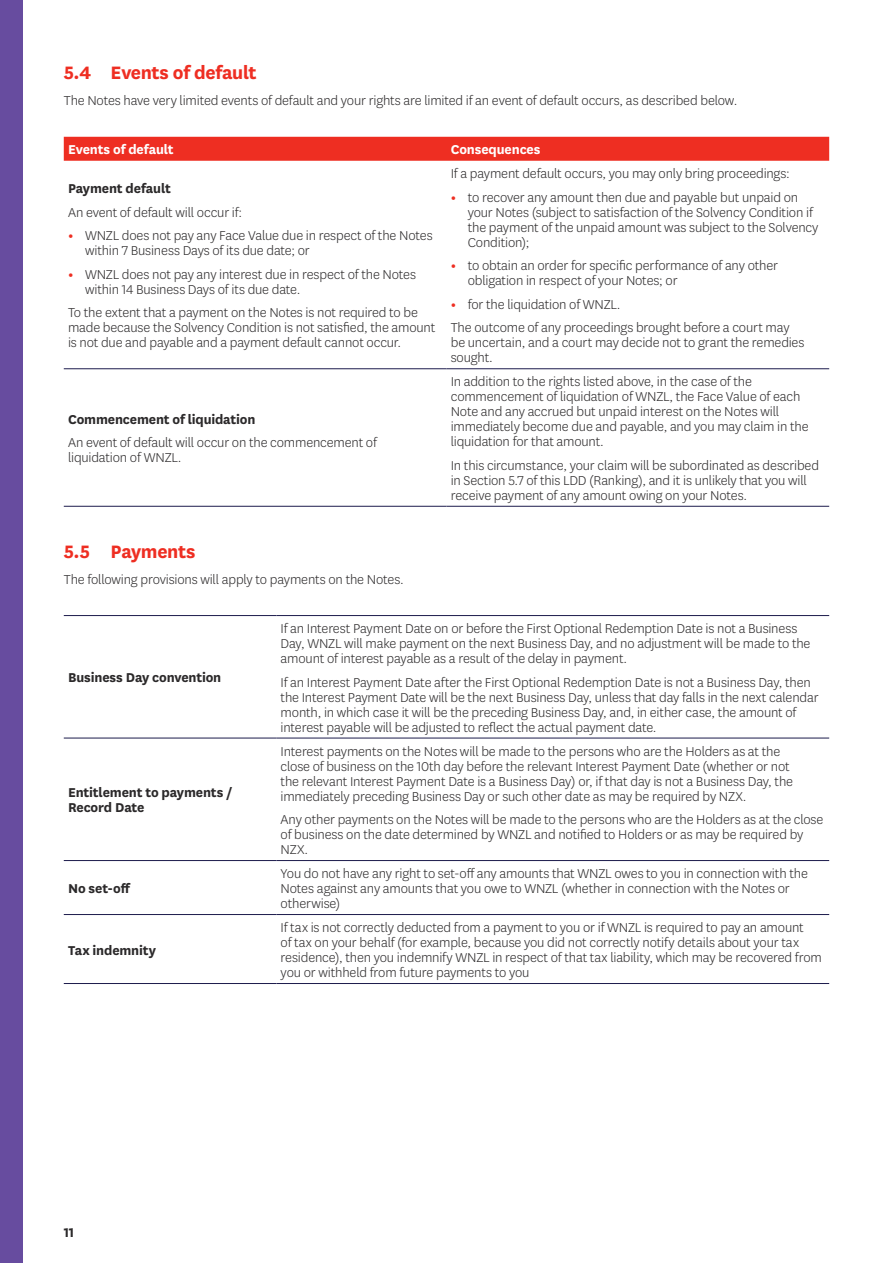
<style>
.page{position:relative;width:893px;height:1263px;background:#fff}
.page>*{position:absolute;margin:0;border:0;box-sizing:border-box;transform-origin:0 0}
.t1{font:700 21px "National LF";letter-spacing:-.015em;color:#ee2e22}
.t2{font:300 15px/15px "National LF";letter-spacing:-.01em;color:#2b292a}
.t3{font:700 15px/15px "National LF";letter-spacing:-.01em;color:#2b292a}
.t4{font:700 15px "National LF";letter-spacing:-.01em;color:#fff}
.s1{font-weight:700;color:#ee2e22}
</style>
<div class="page">
<div style="left:0;top:0;width:22px;height:1263px;background:#674c9f"></div>
<div style="left:64px;top:137px;width:765px;height:24px;background:#ee2e22"></div>
<hr style="left:64px;top:368px;width:382px;height:1px;background:#1c1b4c">
<hr style="left:446px;top:368px;width:383px;height:1px;background:#1c1b4c">
<hr style="left:64px;top:506px;width:382px;height:1px;background:#1c1b4c">
<hr style="left:446px;top:506px;width:383px;height:1px;background:#1c1b4c">
<hr style="left:64px;top:860px;width:212px;height:1px;background:#1c1b4c">
<hr style="left:276px;top:860px;width:553px;height:1px;background:#1c1b4c">
<hr style="left:64px;top:914px;width:212px;height:1px;background:#1c1b4c">
<hr style="left:276px;top:914px;width:553px;height:1px;background:#1c1b4c">
<hr style="left:64px;top:983px;width:212px;height:1px;background:#1c1b4c">
<hr style="left:276px;top:983px;width:553px;height:1px;background:#1c1b4c">
<hr style="left:64px;top:615px;width:212px;height:1px;background:#1c1b4c">
<hr style="left:276px;top:615px;width:553px;height:1px;background:#1c1b4c">
<hr style="left:64px;top:738px;width:212px;height:1px;background:#1c1b4c">
<hr style="left:276px;top:738px;width:553px;height:1px;background:#1c1b4c">
<h1 class="t1" style="left:64px;top:58px;width:194px">5.4 Events of default</h1>
<p class="t2" style="left:64px;top:93px;width:675px">The Notes have very limited events of default and your rights are limited if an event of default occurs, as described below.</p>
<p class="t4" style="left:68px;top:139px;width:107px">Events of default</p>
<p class="t4" style="left:451px;top:139px;width:91px">Consequences</p>
<p class="t3" style="left:68px;top:180px;width:104px">Payment default</p>
<p class="t2" style="left:68px;top:204px;width:176px">An event of default will occur if:</p>
<p class="t2" style="left:85px;top:228px;width:349px;text-indent:-17px"><span class="s1">•</span> WNZL does not pay any Face Value due in respect of the Notes within 7 Business Days of its due date; or</p>
<p class="t2" style="left:85px;top:266px;width:332px;text-indent:-17px"><span class="s1">•</span> WNZL does not pay any interest due in respect of the Notes within 14 Business Days of its due date.</p>
<p class="t2" style="left:68px;top:305px;width:369px">To the extent that a payment on the Notes is not required to be made because the Solvency Condition is not satisfied, the amount is not due and payable and a payment default cannot occur.</p>
<p class="t2" style="left:451px;top:166px;width:340px">If a payment default occurs, you may only bring proceedings:</p>
<p class="t2" style="left:468px;top:189px;width:352px;text-indent:-17px"><span class="s1">•</span> to recover any amount then due and payable but unpaid on your Notes (subject to satisfaction of the Solvency Condition if the payment of the unpaid amount was subject to the Solvency Condition);</p>
<p class="t2" style="left:468px;top:258px;width:312px;text-indent:-17px"><span class="s1">•</span> to obtain an order for specific performance of any other obligation in respect of your Notes; or</p>
<p class="t2" style="left:451px;top:292px;width:340px;line-height:23.5px"><span class="s1">•</span> for the liquidation of WNZL.<br>The outcome of any proceedings brought before a court may</p>
<p class="t2" style="left:451px;top:335px;width:355px">be uncertain, and a court may decide not to grant the remedies sought.</p>
<p class="t3" style="left:68px;top:411px;width:189px">Commencement of liquidation</p>
<p class="t2" style="left:68px;top:435px;width:310px">An event of default will occur on the commencement of liquidation of WNZL.</p>
<h1 class="t1" style="left:64px;top:537px;width:133px">5.5 Payments</h1>
<p class="t2" style="left:64px;top:571px;width:342px">The following provisions will apply to payments on the Notes.</p>
<p class="t2" style="left:451px;top:374px;width:359px">In addition to the rights listed above, in the case of the commencement of liquidation of WNZL, the Face Value of each Note and any accrued but unpaid interest on the Notes will immediately become due and payable, and you may claim in the liquidation for that amount.</p>
<p class="t2" style="left:451px;top:457px;width:370px">In this circumstance, your claim will be subordinated as described in Section 5.7 of this LDD (Ranking), and it is unlikely that you will receive payment of any amount owing on your Notes.</p>
<p class="t3" style="left:68px;top:669px;width:155px">Business Day convention</p>
<p class="t3" style="left:68px;top:784px;width:166px">Entitlement to payments /<br>Record Date</p>
<p class="t3" style="left:68px;top:880px;width:64px">No set-off</p>
<p class="t3" style="left:68px;top:941px;width:89px">Tax indemnity</p>
<p class="t2" style="left:281px;top:621px;width:531px">If an Interest Payment Date on or before the First Optional Redemption Date is not a Business<br>Day, WNZL will make payment on the next Business Day, and no adjustment will be made to the amount of interest payable as a result of the delay in payment.</p>
<p class="t2" style="left:281px;top:674px;width:539px">If an Interest Payment Date after the First Optional Redemption Date is not a Business Day, then the Interest Payment Date will be the next Business Day, unless that day falls in the next calendar month, in which case it will be the preceding Business Day, and, in either case, the amount of interest payable will be adjusted to reflect the actual payment date.</p>
<p class="t2" style="left:281px;top:743px;width:514px">Interest payments on the Notes will be made to the persons who are the Holders as at the close of business on the 10th day before the relevant Interest Payment Date (whether or not the relevant Interest Payment Date is a Business Day) or, if that day is not a Business Day, the immediately preceding Business Day or such other date as may be required by NZX.</p>
<p class="t2" style="left:281px;top:812px;width:544px">Any other payments on the Notes will be made to the persons who are the Holders as at the close of business on the date determined by WNZL and notified to Holders or as may be required by<br>NZX.</p>
<p class="t2" style="left:281px;top:866px;width:529px">You do not have any right to set-off any amounts that WNZL owes to you in connection with the<br>Notes against any amounts that you owe to WNZL (whether in connection with the Notes or otherwise)</p>
<p class="t2" style="left:281px;top:919px;width:543px">If tax is not correctly deducted from a payment to you or if WNZL is required to pay an amount<br>of tax on your behalf (for example, because you did not correctly notify details about your tax residence), then you indemnify WNZL in respect of that tax liability, which may be recovered from you or withheld from future payments to you</p>
<p class="t3" style="left:64px;top:1223px;width:12px">11</p>
</div>
